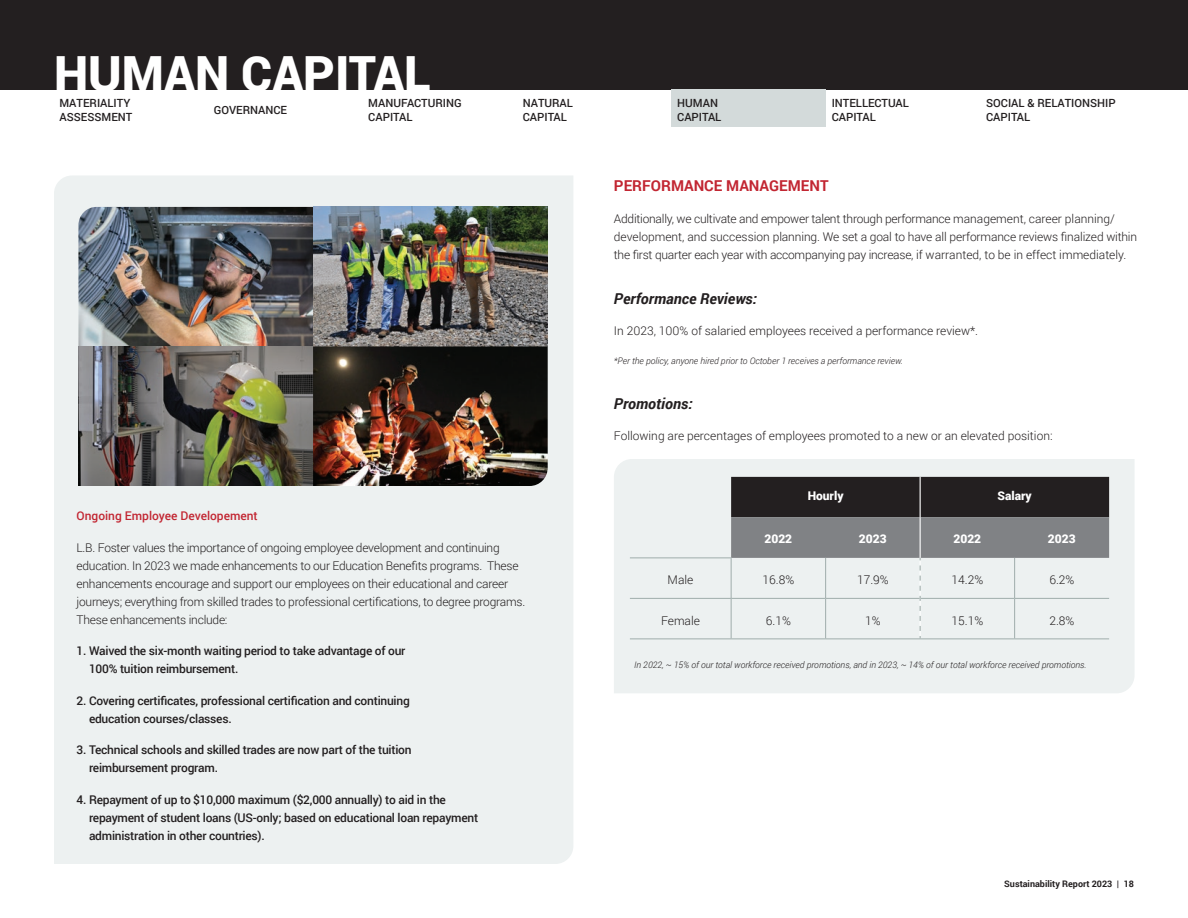
<style>
.page{position:relative;width:1188px;height:918px;background:#fff}
.page>*{position:absolute;margin:0;border:0;box-sizing:border-box;transform-origin:0 0}
.t1{font:900 48.45px "Roboto";color:#fff}
.Text_Subhead_23{font:italic 700 15px "Roboto";color:#231f20}
.Subhead{font:700 15px "Roboto";color:#c22632}
.Body_Copy_23{font:300 12px/18px "Roboto";letter-spacing:-.02em;color:#231f20}
.Body_Copy_23-2{font:500 12px/18px "Roboto";letter-spacing:-.02em;color:#231f20}
.Body_Copy_23-3{font:300 12px "Roboto";color:#231f20}
.Table_Copy_9pt{font:300 12px "Roboto";color:#231f20}
.Body_Copy_23-4{font:900 12px "Roboto";color:#fff}
.Callout_Small_23{font:500 12px "Roboto";color:#c22632}
.t2{font:500 11.25px/13.5px "Roboto";color:#231f20}
.Disclaimer_23{font:italic 300 9px "Roboto";color:#231f20}
.t3{font:700 9px "Roboto";color:#231f20}
</style>
<div class="page">
<div style="left:0;top:0;width:1188px;height:90px;background:#231f20"></div>
<div style="left:671px;top:90px;width:155px;height:37px;background:#d3dada"></div>
<div style="left:614px;top:459px;width:521px;height:234px;background:#edf1f1"></div>
<div style="left:54px;top:176px;width:519px;height:688px;background:#edf1f1"></div>
<hr style="left:630px;top:558px;width:102px;height:1px;background:#9fadab">
<hr style="left:630px;top:598px;width:101px;height:1px;background:#9fadab">
<hr style="left:630px;top:639px;width:101px;height:1px;background:#9fadab">
<hr style="left:731px;top:639px;width:95px;height:1px;background:#9fadab">
<hr style="left:826px;top:639px;width:94px;height:1px;background:#9fadab">
<hr style="left:920px;top:639px;width:95px;height:1px;background:#9fadab">
<hr style="left:1015px;top:639px;width:94px;height:1px;background:#9fadab">
<svg style="left:731px;top:477px;width:378px;height:162px;background:#9fa0a1"></svg>
<hr style="left:1014px;top:558px;width:1px;height:40px;background:#9fadab">
<hr style="left:1014px;top:599px;width:1px;height:40px;background:#9fadab">
<img style="left:78px;top:207px;width:470px;height:279px">
<h1 class="t1" style="left:54px;top:40px;width:378px">HUMAN CAPITAL</h1>
<p class="t2" style="left:59px;top:96px;width:74px">MATERIALITY<br>ASSESSMENT</p>
<p class="t2" style="left:214px;top:103px;width:75px">GOVERNANCE</p>
<p class="t2" style="left:368px;top:96px;width:95px">MANUFACTURING<br>CAPITAL</p>
<p class="t2" style="left:523px;top:96px;width:52px">NATURAL<br>CAPITAL</p>
<p class="t2" style="left:677px;top:96px;width:46px">HUMAN<br>CAPITAL</p>
<p class="t2" style="left:832px;top:96px;width:79px">INTELLECTUAL<br>CAPITAL</p>
<p class="t2" style="left:986px;top:96px;width:131px">SOCIAL &amp; RELATIONSHIP<br>CAPITAL</p>
<p class="Subhead" style="left:614px;top:175px;width:216px">PERFORMANCE MANAGEMENT</p>
<p class="Body_Copy_23" style="left:614px;top:209px;width:525px">Additionally, we cultivate and empower talent through performance management, career planning/ development, and succession planning. We set a goal to have all performance reviews finalized within the first quarter each year with accompanying pay increase, if warranted, to be in effect immediately.</p>
<p class="Text_Subhead_23" style="left:614px;top:288px;width:145px">Performance Reviews:</p>
<p class="Body_Copy_23-3" style="left:614px;top:323px;width:366px">In 2023, 100% of salaried employees received a performance review*.</p>
<p class="Disclaimer_23" style="left:614px;top:354px;width:291px">*Per the policy, anyone hired prior to October 1 receives a performance review.</p>
<p class="Text_Subhead_23" style="left:614px;top:393px;width:80px">Promotions:</p>
<p class="Body_Copy_23-3" style="left:614px;top:428px;width:440px">Following are percentages of employees promoted to a new or an elevated position:</p>
<p class="Callout_Small_23" style="left:77px;top:508px;width:183px">Ongoing Employee Developement</p>
<p class="Body_Copy_23" style="left:77px;top:538px;width:450px">L.B. Foster values the importance of ongoing employee development and continuing education. In 2023 we made enhancements to our Education Benefits programs. These enhancements encourage and support our employees on their educational and career journeys; everything from skilled trades to professional certifications, to degree programs.<br>These enhancements include:</p>
<p class="Body_Copy_23-2" style="left:89px;top:642px;width:318px;text-indent:-12px">1. Waived the six-month waiting period to take advantage of our<br>100% tuition reimbursement.</p>
<p class="Body_Copy_23-2" style="left:89px;top:691px;width:322px;text-indent:-12px">2. Covering certificates, professional certification and continuing education courses/classes.</p>
<p class="Body_Copy_23-2" style="left:89px;top:741px;width:324px;text-indent:-12px">3. Technical schools and skilled trades are now part of the tuition reimbursement program.</p>
<p class="Body_Copy_23-2" style="left:89px;top:790px;width:391px;text-indent:-12px">4. Repayment of up to $10,000 maximum ($2,000 annually) to aid in the repayment of student loans (US-only; based on educational loan repayment administration in other countries).</p>
<p class="Body_Copy_23-4" style="left:808px;top:487px;width:37px">Hourly</p>
<p class="Body_Copy_23-4" style="left:997px;top:487px;width:36px">Salary</p>
<p class="Body_Copy_23-4" style="left:764px;top:530px;width:29px">2022</p>
<p class="Body_Copy_23-4" style="left:859px;top:530px;width:29px">2023</p>
<p class="Body_Copy_23-4" style="left:953px;top:530px;width:29px">2022</p>
<p class="Body_Copy_23-4" style="left:1048px;top:530px;width:29px">2023</p>
<p class="Table_Copy_9pt" style="left:668px;top:572px;width:27px">Male</p>
<p class="Table_Copy_9pt" style="left:763px;top:572px;width:33px">16.8%</p>
<p class="Table_Copy_9pt" style="left:857px;top:572px;width:33px">17.9%</p>
<p class="Table_Copy_9pt" style="left:952px;top:572px;width:33px">14.2%</p>
<p class="Table_Copy_9pt" style="left:1049px;top:572px;width:27px">6.2%</p>
<p class="Table_Copy_9pt" style="left:661px;top:612px;width:40px">Female</p>
<p class="Table_Copy_9pt" style="left:766px;top:612px;width:27px">6.1%</p>
<p class="Table_Copy_9pt" style="left:865px;top:612px;width:17px">1%</p>
<p class="Table_Copy_9pt" style="left:952px;top:612px;width:33px">15.1%</p>
<p class="Table_Copy_9pt" style="left:1049px;top:612px;width:27px">2.8%</p>
<p class="Disclaimer_23" style="left:634px;top:659px;width:454px">In 2022, ~ 15% of our total workforce received promotions, and in 2023, ~ 14% of our total workforce received promotions.</p>
<p class="t3" style="left:1004px;top:877px;width:131px">Sustainability Report 2023 | 18</p>
</div>
